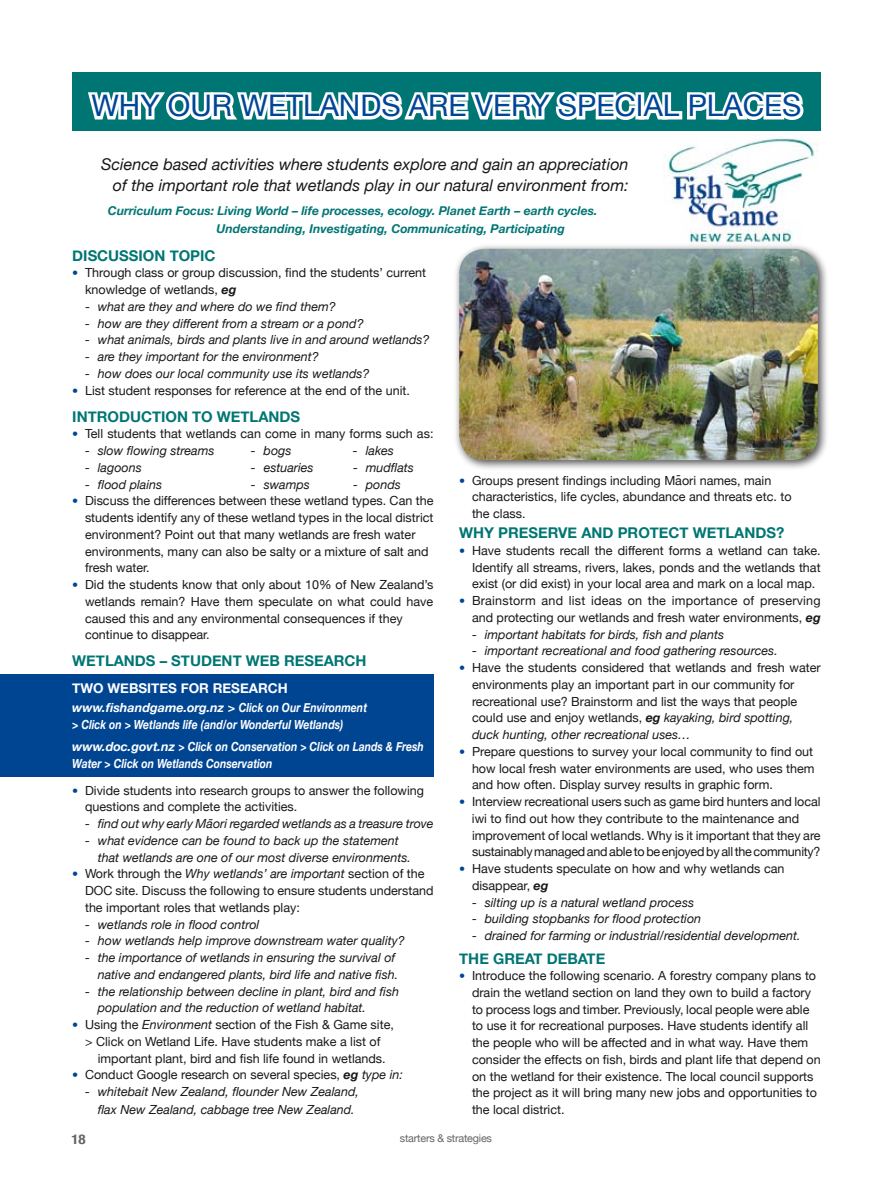
<style>
.page{position:relative;width:893px;height:1191px;background:#fff}
.page>*{position:absolute;margin:0;border:0;box-sizing:border-box;transform-origin:0 0}
.t1{font:29.7px "Helvetica Neue";color:#004696}
.t2{font:italic 16.2px/21.6px "Helvetica Neue";color:#1a171b;text-align:right}
.t3{font:700 14.85px "Helvetica Neue";color:#007674}
.t4{font:700 13.5px "Helvetica Neue";color:#fff}
.t5{font:700 condensed 13.5px "Helvetica Neue";color:#646567;scale:1.1 1}
.t6{font:12.6px/16.8px "Helvetica Neue";color:#1a171b}
.t7{font:italic 12.6px/16.8px "Helvetica Neue";color:#1a171b}
.t8{font:italic 700 12.6px/16.8px "Helvetica Neue";color:#fff}
.t9{font:italic 700 12.15px/18px "Helvetica Neue";color:#007674}
.t10{font:12.15px "Helvetica Neue";color:#1a171b}
.t11{font:10.8px "Helvetica Neue";letter-spacing:-.02em;color:#646567}
.s1{font-size:12.15px;color:#004696}
.s2{font-weight:700;font-style:italic}
.s3{font-style:normal}
.s4{font-style:italic}
</style>
<div class="page">
<img style="left:663px;top:137px;width:155px;height:106px">
<div style="left:454px;top:243px;width:381px;height:234px;background:#1a171b;opacity:.75"></div>
<img style="left:459px;top:249px;width:359px;height:211px">
<div style="left:72px;top:72px;width:749px;height:58px;background:#007674"></div>
<svg style="left:84px;top:91px;width:724px;height:74px"></svg>
<div style="left:0;top:674px;width:434px;height:102px;background:#004592"></div>
<h1 class="t1" style="left:91px;top:88px;width:712px">WHY OUR WETLANDS ARE VERY SPECIAL PLACES</h1>
<p class="t2" style="left:101px;top:153px;width:529px">Science based activities where students explore and gain an appreciation of the important role that wetlands play in our natural environment from:</p>
<p class="t9" style="left:217px;top:202px;width:382px;text-indent:-109px">Curriculum Focus: Living World – life processes, ecology. Planet Earth – earth cycles.<br>Understanding, Investigating, Communicating, Participating</p>
<p class="t3" style="left:72px;top:246px;width:145px">DISCUSSION TOPIC</p>
<p class="t6" style="left:85px;top:264px;width:342px;text-indent:-13px"><span class="s1">•</span> Through class or group discussion, find the students’ current knowledge of wetlands, <span class="s2">eg</span></p>
<p class="t7" style="left:85px;top:298px;width:252px"><span class="s3">-</span> what are they and where do we find them?</p>
<p class="t7" style="left:85px;top:314px;width:280px">- how are they different from a stream or a pond?</p>
<p class="t7" style="left:85px;top:331px;width:346px">- what animals, birds and plants live in and around wetlands?</p>
<p class="t7" style="left:85px;top:348px;width:235px">- are they important for the environment?</p>
<p class="t7" style="left:85px;top:365px;width:286px">- how does our local community use its wetlands?</p>
<p class="t6" style="left:72px;top:381px;width:339px"><span class="s1">•</span> List student responses for reference at the end of the unit.</p>
<p class="t3" style="left:72px;top:407px;width:229px">INTRODUCTION TO WETLANDS</p>
<p class="t6" style="left:72px;top:425px;width:363px"><span class="s1">•</span> Tell students that wetlands can come in many forms such as:</p>
<p class="t7" style="left:85px;top:442px;width:131px">- slow flowing streams</p>
<p class="t7" style="left:251px;top:442px;width:42px">- bogs</p>
<p class="t7" style="left:353px;top:442px;width:42px">- lakes</p>
<p class="t7" style="left:85px;top:459px;width:58px">- lagoons</p>
<p class="t7" style="left:251px;top:459px;width:64px">- estuaries</p>
<p class="t7" style="left:353px;top:459px;width:62px">- mudflats</p>
<p class="t7" style="left:85px;top:475px;width:79px">- flood plains</p>
<p class="t7" style="left:251px;top:475px;width:61px">- swamps</p>
<p class="t7" style="left:353px;top:475px;width:49px">- ponds</p>
<p class="t6" style="left:85px;top:492px;width:350px;text-indent:-13px"><span class="s1">•</span> Discuss the differences between these wetland types. Can the students identify any of these wetland types in the local district environment? Point out that many wetlands are fresh water environments, many can also be salty or a mixture of salt and fresh water.</p>
<p class="t6" style="left:85px;top:576px;width:350px;text-indent:-13px"><span class="s1">•</span> Did the students know that only about 10% of New Zealand’s wetlands remain? Have them speculate on what could have caused this and any environmental consequences if they continue to disappear.</p>
<p class="t3" style="left:72px;top:652px;width:296px">WETLANDS – STUDENT WEB RESEARCH</p>
<p class="t4" style="left:72px;top:680px;width:217px">TWO WEBSITES FOR RESEARCH</p>
<p class="t8" style="left:72px;top:698px;width:296px">www.fishandgame.org.nz &gt; Click on Our Environment &gt; Click on &gt; Wetlands life (and/or Wonderful Wetlands)</p>
<p class="t8" style="left:72px;top:738px;width:353px">www.doc.govt.nz &gt; Click on Conservation &gt; Click on Lands &amp; Fresh<br>Water &gt; Click on Wetlands Conservation</p>
<p class="t6" style="left:85px;top:781px;width:341px;text-indent:-13px"><span class="s1">•</span> Divide students into research groups to answer the following questions and complete the activities.</p>
<p class="t7" style="left:85px;top:815px;width:350px">- find out why early Maori regarded wetlands as a treasure trove</p>
<p class="t7" style="left:98px;top:832px;width:315px;text-indent:-13px">- what evidence can be found to back up the statement that wetlands are one of our most diverse environments.</p>
<p class="t6" style="left:85px;top:865px;width:350px;text-indent:-13px"><span class="s1">•</span> Work through the <span class="s4">Why wetlands’ are important</span> section of the<br>DOC site. Discuss the following to ensure students understand the important roles that wetlands play:</p>
<p class="t7" style="left:85px;top:915px;width:176px">- wetlands role in flood control</p>
<p class="t7" style="left:85px;top:932px;width:321px">- how wetlands help improve downstream water quality?</p>
<p class="t7" style="left:85px;top:949px;width:315px;text-align:right">- the importance of wetlands in ensuring the survival of native and endangered plants, bird life and native fish.</p>
<p class="t7" style="left:98px;top:982px;width:303px;text-indent:-13px">- the relationship between decline in plant, bird and fish population and the reduction of wetland habitat.</p>
<p class="t6" style="left:72px;top:1016px;width:323px;text-align:center"><span class="s1">•</span> Using the <span class="s4">Environment</span> section of the Fish &amp; Game site, &gt; Click on Wetland Life. Have students make a list of</p>
<p class="t6" style="left:98px;top:1049px;width:289px">important plant, bird and fish life found in wetlands.</p>
<p class="t6" style="left:72px;top:1066px;width:332px"><span class="s1">•</span> Conduct Google research on several species, <span class="s2">eg</span> <span class="s4">type in:</span></p>
<p class="t7" style="left:98px;top:1082px;width:263px;line-height:18px;text-indent:-13px">- whitebait New Zealand, flounder New Zealand, flax New Zealand, cabbage tree New Zealand.</p>
<p class="t10" style="left:208px;top:811px;width:6px">-</p>
<p class="t10" style="left:676px;top:467px;width:6px">-</p>
<p class="t6" style="left:472px;top:471px;width:321px;text-indent:-13px"><span class="s1">•</span> Groups present findings including Maori names, main characteristics, life cycles, abundance and threats etc. to the class.</p>
<p class="t3" style="left:459px;top:524px;width:327px">WHY PRESERVE AND PROTECT WETLANDS?</p>
<p class="t6" style="left:472px;top:542px;width:350px;text-align:justify;text-indent:-13px"><span class="s1">•</span> Have students recall the different forms a wetland can take.<br>Identify all streams, rivers, lakes, ponds and the wetlands that exist (or did exist) in your local area and mark on a local map.</p>
<p class="t6" style="left:459px;top:592px;width:363px;text-align:right"><span class="s1">•</span> Brainstorm and list ideas on the importance of preserving and protecting our wetlands and fresh water environments, <span class="s2">eg</span></p>
<p class="t7" style="left:472px;top:625px;width:254px">- important habitats for birds, fish and plants</p>
<p class="t7" style="left:472px;top:642px;width:307px">- important recreational and food gathering resources.</p>
<p class="t6" style="left:472px;top:659px;width:350px;text-indent:-13px"><span class="s1">•</span> Have the students considered that wetlands and fresh water environments play an important part in our community for recreational use? Brainstorm and list the ways that people could use and enjoy wetlands, <span class="s2">eg</span> <span class="s4">kayaking, bird spotting, duck hunting, other recreational uses…</span></p>
<p class="t6" style="left:472px;top:743px;width:344px;text-align:justify;text-indent:-13px"><span class="s1">•</span> Prepare questions to survey your local community to find out how local fresh water environments are used, who uses them and how often. Display survey results in graphic form.</p>
<p class="t6" style="left:472px;top:793px;width:350px;text-indent:-13px"><span class="s1">•</span> Interview recreational users such as game bird hunters and local iwi to find out how they contribute to the maintenance and improvement of local wetlands. Why is it important that they are sustainably managed and able to be enjoyed by all the community?</p>
<p class="t6" style="left:472px;top:860px;width:314px;text-indent:-13px"><span class="s1">•</span> Have students speculate on how and why wetlands can disappear, <span class="s2">eg</span></p>
<p class="t7" style="left:472px;top:893px;width:224px">- silting up is a natural wetland process</p>
<p class="t7" style="left:472px;top:910px;width:231px">- building stopbanks for flood protection</p>
<p class="t7" style="left:472px;top:927px;width:330px">- drained for farming or industrial/residential development.</p>
<p class="t3" style="left:459px;top:949px;width:148px">THE GREAT DEBATE</p>
<p class="t6" style="left:472px;top:967px;width:350px;text-indent:-13px"><span class="s1">•</span> Introduce the following scenario. A forestry company plans to drain the wetland section on land they own to build a factory to process logs and timber. Previously, local people were able to use it for recreational purposes. Have students identify all the people who will be affected and in what way. Have them consider the effects on fish, birds and plant life that depend on on the wetland for their existence. The local council supports the project as it will bring many new jobs and opportunities to the local district.</p>
<p class="t5" style="left:71px;top:1130px;width:14px">18</p>
<p class="t11" style="left:400px;top:1131px;width:94px">starters &amp; strategies</p>
</div>
